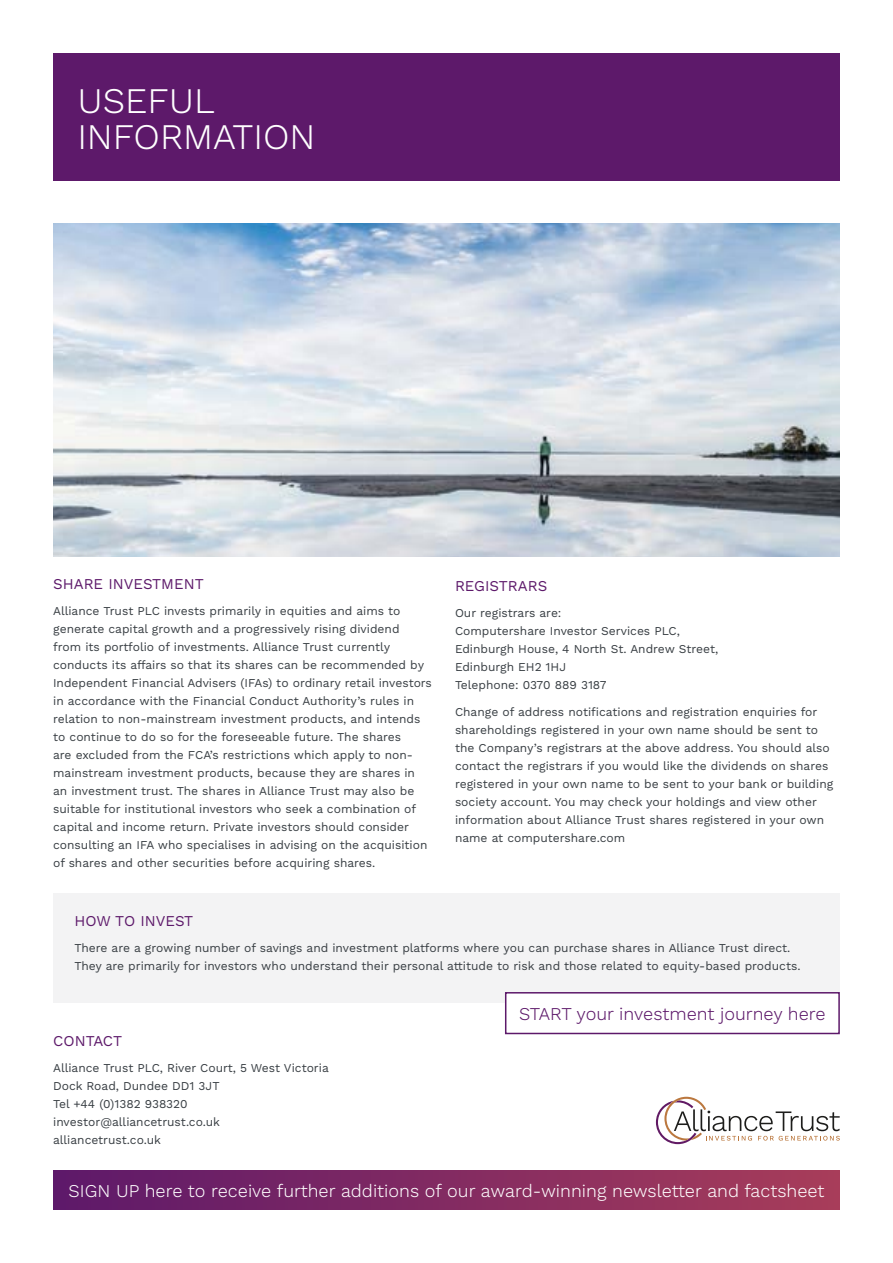
<style>
.page{position:relative;width:893px;height:1263px;background:#fff}
.page>*{position:absolute;margin:0;border:0;box-sizing:border-box;transform-origin:0 0}
.t1{font:300 36px/36px "Work Sans";color:#fff}
.t2{font:300 18px "Work Sans";color:#fff}
.t3{font:300 18px "Work Sans";color:#5d196a}
.t4{font:15px "Work Sans";color:#5d196a}
.t5{font:12px/18px "Work Sans";color:#373d42}
</style>
<div class="page">
<div style="left:53px;top:893px;width:787px;height:110px;background:#f3f3f4"></div>
<img style="left:53px;top:223px;width:787px;height:333px">
<div style="left:53px;top:53px;width:787px;height:128px;background:#5d196a"></div>
<svg style="left:505px;top:992px;width:335px;height:43px"></svg>
<div style="left:53px;top:1170px;width:787px;height:40px;background:linear-gradient(to right,#5d196a,#a83d5a)"></div>
<svg style="left:656px;top:1097px;width:184px;height:47px"></svg>
<h1 class="t1" style="left:77px;top:84px;width:240px">USEFUL<br>INFORMATION</h1>
<p class="t4" style="left:53px;top:575px;width:152px">SHARE INVESTMENT</p>
<p class="t5" style="left:53px;top:603px;width:380px">Alliance Trust PLC invests primarily in equities and aims to generate capital growth and a progressively rising dividend<br>from its portfolio of investments. Alliance Trust currently conducts its affairs so that its shares can be recommended by Independent Financial Advisers (IFAs) to ordinary retail investors in accordance with the Financial Conduct Authority’s rules in relation to non-mainstream investment products, and intends to continue to do so for the foreseeable future. The shares<br>are excluded from the FCA’s restrictions which apply to non&shy;mainstream investment products, because they are shares in an investment trust. The shares in Alliance Trust may also be suitable for institutional investors who seek a combination of capital and income return. Private investors should consider consulting an IFA who specialises in advising on the acquisition of shares and other securities before acquiring shares.</p>
<p class="t4" style="left:455px;top:577px;width:94px">REGISTRARS</p>
<p class="t5" style="left:455px;top:605px;width:265px">Our registrars are:<br>Computershare Investor Services PLC,<br>Edinburgh House, 4 North St. Andrew Street,<br>Edinburgh EH2 1HJ<br>Telephone: 0370 889 3187</p>
<p class="t5" style="left:455px;top:703px;width:380px">Change of address notifications and registration enquiries for shareholdings registered in your own name should be sent to the Company’s registrars at the above address. You should also contact the registrars if you would like the dividends on shares registered in your own name to be sent to your bank or building society account. You may check your holdings and view other information about Alliance Trust shares registered in your own name at computershare.com</p>
<p class="t4" style="left:74px;top:912px;width:120px">HOW TO INVEST</p>
<p class="t5" style="left:74px;top:940px;width:728px">There are a growing number of savings and investment platforms where you can purchase shares in Alliance Trust direct.<br>They are primarily for investors who understand their personal attitude to risk and those related to equity-based products.</p>
<p class="t4" style="left:53px;top:1032px;width:71px">CONTACT</p>
<p class="t5" style="left:53px;top:1059px;width:277px">Alliance Trust PLC, River Court, 5 West Victoria<br>Dock Road, Dundee DD1 3JT<br>Tel +44 (0)1382 938320 investor@alliancetrust.co.uk alliancetrust.co.uk</p>
<h2 class="t3" style="left:519px;top:1003px;width:308px">START your investment journey here</h2>
<h2 class="t2" style="left:69px;top:1180px;width:757px">SIGN UP here to receive further additions of our award-winning newsletter and factsheet</h2>
</div>
